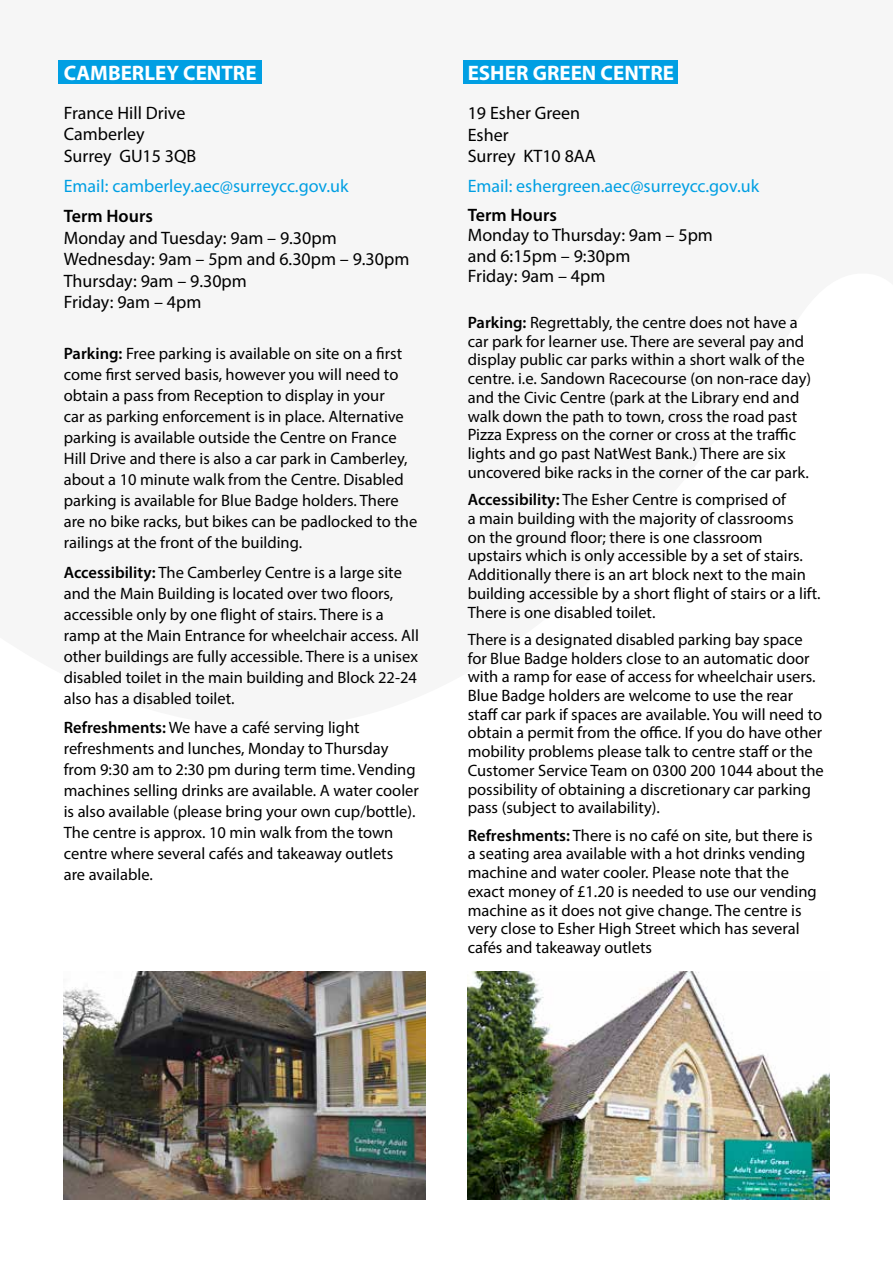
<style>
.page{position:relative;width:893px;height:1263px;background:#fff}
.page>*{position:absolute;margin:0;border:0;box-sizing:border-box;transform-origin:0 0}
.t1{font:700 21px "Myriad Pro";color:#fff}
.t2{font:18px/21.6px "Myriad Pro";color:#000}
.t3{font:18px "Myriad Pro";color:#009fe3}
.t4{font:600 18px "Myriad Pro";color:#000}
.t5{font:16.5px/18.8px "Myriad Pro";color:#000}
.s1{font-weight:600}
</style>
<div class="page">
<div style="left:58px;top:61px;width:204px;height:23px;background:#009fe3"></div>
<div style="left:463px;top:61px;width:215px;height:23px;background:#009fe3"></div>
<img style="left:64px;top:972px;width:361px;height:227px">
<img style="left:468px;top:972px;width:361px;height:227px">
<p class="t1" style="left:64px;top:59px;width:194px">CAMBERLEY CENTRE</p>
<p class="t2" style="left:64px;top:102px;width:134px">France Hill Drive<br>Camberley<br>Surrey GU15 3QB</p>
<p class="t3" style="left:64px;top:175px;width:286px">Email: camberley.aec@surreycc.gov.uk</p>
<p class="t4" style="left:64px;top:205px;width:91px">Term Hours</p>
<p class="t2" style="left:64px;top:227px;width:347px">Monday and Tuesday: 9am – 9.30pm<br>Wednesday: 9am – 5pm and 6.30pm – 9.30pm<br>Thursday: 9am – 9.30pm<br>Friday: 9am – 4pm</p>
<p class="t5" style="left:64px;top:343px;width:355px;line-height:21px"><span class="s1">Parking:</span> Free parking is available on site on a first come first served basis, however you will need to obtain a pass from Reception to display in your<br>car as parking enforcement is in place. Alternative parking is available outside the Centre on France Hill Drive and there is also a car park in Camberley, about a 10 minute walk from the Centre. Disabled parking is available for Blue Badge holders. There are no bike racks, but bikes can be padlocked to the railings at the front of the building.</p>
<p class="t5" style="left:64px;top:561px;width:357px;line-height:21px"><span class="s1">Accessibility:</span> The Camberley Centre is a large site and the Main Building is located over two floors, accessible only by one flight of stairs. There is a ramp at the Main Entrance for wheelchair access. All other buildings are fully accessible. There is a unisex disabled toilet in the main building and Block 22-24 also has a disabled toilet.</p>
<p class="t5" style="left:64px;top:717px;width:357px;line-height:21px"><span class="s1">Refreshments:</span> We have a café serving light refreshments and lunches, Monday to Thursday from 9:30 am to 2:30 pm during term time. Vending machines selling drinks are available. A water cooler is also available (please bring your own cup/bottle).<br>The centre is approx. 10 min walk from the town centre where several cafés and takeaway outlets are available.</p>
<p class="t1" style="left:468px;top:59px;width:208px">ESHER GREEN CENTRE</p>
<p class="t2" style="left:468px;top:102px;width:130px">19 Esher Green<br>Esher<br>Surrey KT10 8AA</p>
<p class="t3" style="left:468px;top:175px;width:293px">Email: eshergreen.aec@surreycc.gov.uk</p>
<p class="t4" style="left:468px;top:203px;width:91px">Term Hours</p>
<p class="t2" style="left:468px;top:225px;width:247px;line-height:20.2px">Monday to Thursday: 9am – 5pm and 6:15pm – 9:30pm<br>Friday: 9am – 4pm</p>
<p class="t5" style="left:468px;top:313px;width:345px"><span class="s1">Parking:</span> Regrettably, the centre does not have a car park for learner use. There are several pay and display public car parks within a short walk of the centre. i.e. Sandown Racecourse (on non-race day) and the Civic Centre (park at the Library end and walk down the path to town, cross the road past Pizza Express on the corner or cross at the traffic lights and go past NatWest Bank.) There are six uncovered bike racks in the corner of the car park.</p>
<p class="t5" style="left:468px;top:490px;width:354px"><span class="s1">Accessibility:</span> The Esher Centre is comprised of<br>a main building with the majority of classrooms<br>on the ground floor; there is one classroom upstairs which is only accessible by a set of stairs.<br>Additionally there is an art block next to the main building accessible by a short flight of stairs or a lift.<br>There is one disabled toilet.</p>
<p class="t5" style="left:468px;top:630px;width:357px">There is a designated disabled parking bay space for Blue Badge holders close to an automatic door with a ramp for ease of access for wheelchair users.<br>Blue Badge holders are welcome to use the rear staff car park if spaces are available. You will need to obtain a permit from the office. If you do have other mobility problems please talk to centre staff or the Customer Service Team on 0300 200 1044 about the possibility of obtaining a discretionary car parking pass (subject to availability).</p>
<p class="t5" style="left:468px;top:825px;width:351px"><span class="s1">Refreshments:</span> There is no café on site, but there is a seating area available with a hot drinks vending machine and water cooler. Please note that the exact money of £1.20 is needed to use our vending machine as it does not give change. The centre is very close to Esher High Street which has several cafés and takeaway outlets</p>
</div>
